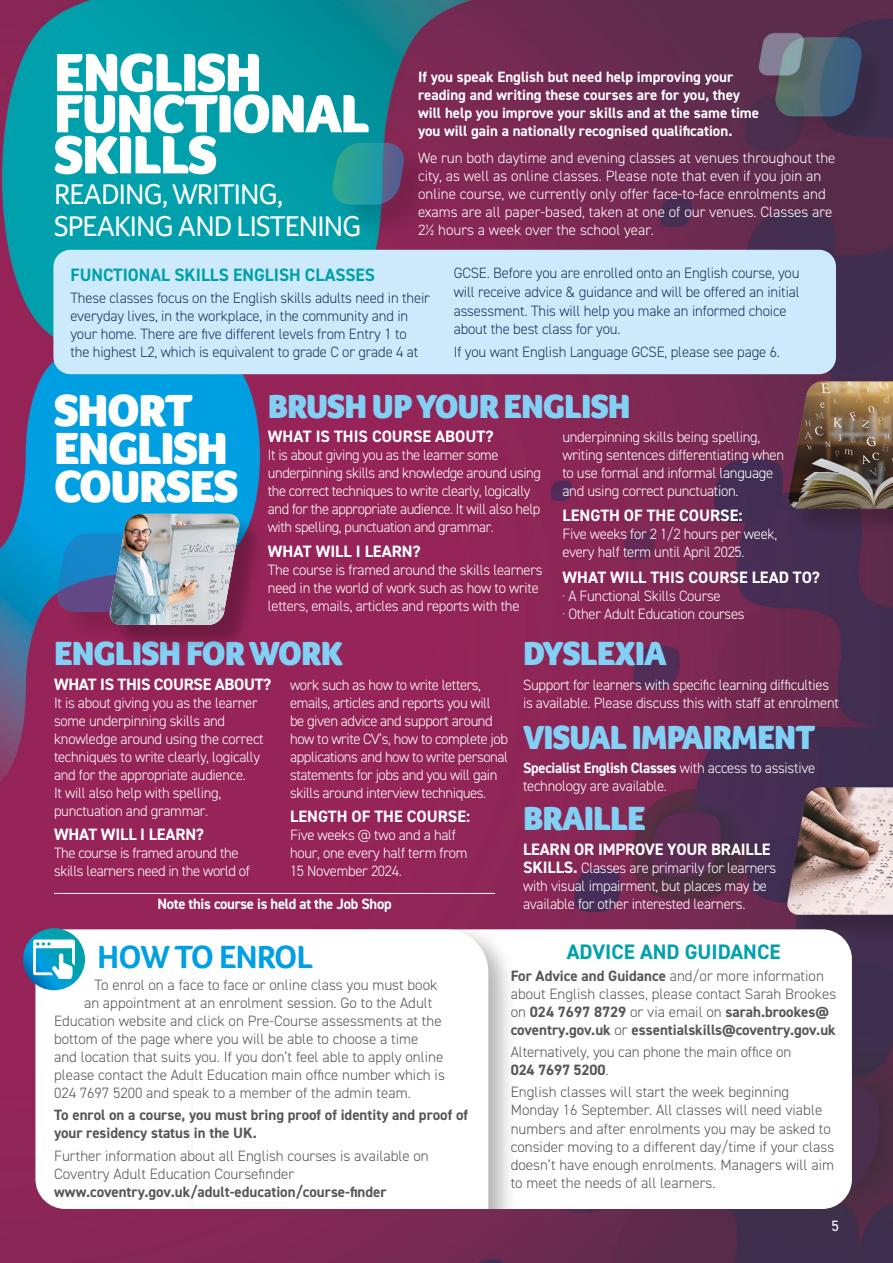
<style>
.page{position:relative;width:893px;height:1263px;background:#fff}
.page>*{position:absolute;margin:0;border:0;box-sizing:border-box;transform-origin:0 0}
.t1{font:900 55.2px/41.1px "Foco";letter-spacing:-.03em;color:#fff}
.t2{font:900 46.2px/38.1px "Foco";letter-spacing:-.03em;color:#fff}
.t3{font:900 34.5px "Foco";letter-spacing:-.03em;color:#83d0f5}
.t4{font:900 34.5px "Foco";letter-spacing:-.03em;color:#83d0f5;scale:.95 1}
.t5{font:700 33px "Foco";letter-spacing:-.02em;color:#009fe3}
.t6{font:29.4px/31px "Foco";letter-spacing:-.03em;color:#fff}
.t7{font:700 21px "DIN2014";color:#00a1ac}
.t8{font:700 18px "DIN2014";color:#00a1ac}
.t9{font:700 16.5px "DIN2014";color:#fff}
.t10{font:700 16.5px "DIN2014";letter-spacing:-.02em;color:#fff}
.t11{font:300 15px/18px "DIN2014";letter-spacing:-.02em;color:#fff}
.t12{font:300 15px/18px "DIN2014";color:#575756}
.t13{font:300 15px/18px "DIN2014";letter-spacing:-.01em;color:#1d3660}
.t14{font:700 15px/18px "DIN2014";color:#575756}
.t15{font:300 15px/18px "DIN2014";color:#fff}
.t16{font:700 15px/18px "DIN2014";color:#fff}
.t17{font:700 15px "DIN2014";letter-spacing:-.02em;color:#fff}
.t18{font:15px "DIN2014";color:#fff}
.s1{font-weight:700}
.s2{font-weight:700;font-size:16.5px}
.s3{font-weight:300}
</style>
<div class="page">
<img style="left:0;top:0;width:893px;height:1263px">
<hr style="left:54px;top:893px;width:441px;height:1px;background:#fff">
<div style="left:53px;top:250px;width:783px;height:124px;background:#cdeafc;border-radius:17px"></div>
<div style="left:35px;top:929px;width:817px;height:280px;background:#fff;border-radius:30px"></div>
<div style="left:186px;top:929px;width:333px;height:280px;background:#000;opacity:.3"></div>
<svg style="left:193px;top:929px;width:295px;height:280px"></svg>
<svg style="left:23px;top:928px;width:62px;height:62px"></svg>
<svg style="left:33px;top:939px;width:42px;height:40px"></svg>
<div style="left:61px;top:537px;width:111px;height:107px;background:#942356"></div>
<div style="left:337px;top:147px;width:99px;height:90px;background:#000;opacity:.25"></div>
<svg style="left:331px;top:143px;width:75px;height:62px;background:#368593"></svg>
<div style="left:114px;top:517px;width:152px;height:134px;background:#000;opacity:.25"></div>
<svg style="left:54px;top:514px;width:187px;height:111px;background:#336ead"></svg>
<img style="left:109px;top:514px;width:131px;height:111px">
<h1 class="t1" style="left:54px;top:51px;width:317px">ENGLISH<br>FUNCTIONAL<br>SKILLS</h1>
<h3 class="t6" style="left:54px;top:179px;width:309px">READING, WRITING,<br>SPEAKING AND LISTENING</h3>
<p class="t8" style="left:71px;top:263px;width:306px">FUNCTIONAL SKILLS ENGLISH CLASSES</p>
<p class="t13" style="left:70px;top:289px;width:361px">These classes focus on the English skills adults need in their everyday lives, in the workplace, in the community and in your home. There are five different levels from Entry 1 to<br>the highest L2, which is equivalent to grade C or grade 4 at</p>
<p class="t16" style="left:418px;top:68px;width:343px">If you speak English but need help improving your reading and writing these courses are for you, they will help you improve your skills and at the same time you will gain a nationally recognised qualification.</p>
<p class="t15" style="left:418px;top:149px;width:419px">We run both daytime and evening classes at venues throughout the city, as well as online classes. Please note that even if you join an online course, we currently only offer face-to-face enrolments and exams are all paper-based, taken at one of our venues. Classes are 2½ hours a week over the school year.</p>
<p class="t13" style="left:454px;top:264px;width:348px;line-height:18.6px">GCSE. Before you are enrolled onto an English course, you will receive advice &amp; guidance and will be offered an initial assessment. This will help you make an informed choice about the best class for you.</p>
<p class="t13" style="left:454px;top:343px;width:328px">If you want English Language GCSE, please see page 6.</p>
<h2 class="t2" style="left:54px;top:391px;width:186px">SHORT<br>ENGLISH<br>COURSES</h2>
<h3 class="t3" style="left:268px;top:383px;width:364px">BRUSH UP YOUR ENGLISH</h3>
<p class="t9" style="left:268px;top:426px;width:227px">WHAT IS THIS COURSE ABOUT?</p>
<p class="t11" style="left:268px;top:446px;width:275px">It is about giving you as the learner some underpinning skills and knowledge around using the correct techniques to write clearly, logically and for the appropriate audience. It will also help with spelling, punctuation and grammar.</p>
<p class="t9" style="left:268px;top:540px;width:154px">WHAT WILL I LEARN?</p>
<p class="t11" style="left:268px;top:561px;width:276px">The course is framed around the skills learners need in the world of work such as how to write letters, emails, articles and reports with the</p>
<p class="t11" style="left:562px;top:428px;width:223px">underpinning skills being spelling, writing sentences differentiating when to use formal and informal language and using correct punctuation.</p>
<p class="t9" style="left:562px;top:504px;width:181px">LENGTH OF THE COURSE:</p>
<p class="t11" style="left:562px;top:525px;width:216px">Five weeks for 2 1/2 hours per week, every half term until April 2025.</p>
<p class="t9" style="left:562px;top:567px;width:259px">WHAT WILL THIS COURSE LEAD TO?</p>
<p class="t11" style="left:562px;top:587px;width:184px">· A Functional Skills Course<br>· Other Adult Education courses</p>
<h3 class="t3" style="left:54px;top:631px;width:291px">ENGLISH FOR WORK</h3>
<p class="t10" style="left:54px;top:673px;width:219px">WHAT IS THIS COURSE ABOUT?</p>
<p class="t11" style="left:54px;top:693px;width:211px">It is about giving you as the learner some underpinning skills and knowledge around using the correct techniques to write clearly, logically and for the appropriate audience.<br>It will also help with spelling, punctuation and grammar.</p>
<p class="t9" style="left:54px;top:823px;width:151px">WHAT WILL I LEARN?</p>
<p class="t11" style="left:54px;top:844px;width:197px">The course is framed around the skills learners need in the world of</p>
<p class="t11" style="left:290px;top:675px;width:220px">work such as how to write letters, emails, articles and reports you will be given advice and support around how to write CV’s, how to complete job applications and how to write personal statements for jobs and you will gain skills around interview techniques.</p>
<p class="t9" style="left:290px;top:805px;width:181px">LENGTH OF THE COURSE:</p>
<p class="t11" style="left:290px;top:826px;width:179px">Five weeks @ two and a half hour, one every half term from<br>15 November 2024.</p>
<p class="t17" style="left:157px;top:893px;width:236px">Note this course is held at the Job Shop</p>
<h3 class="t3" style="left:523px;top:631px;width:145px">DYSLEXIA</h3>
<p class="t11" style="left:523px;top:675px;width:317px">Support for learners with specific learning difficulties is available. Please discuss this with staff at enrolment</p>
<h3 class="t4" style="left:523px;top:714px;width:309px">VISUAL IMPAIRMENT</h3>
<p class="t11" style="left:523px;top:759px;width:294px"><span class="s1">Specialist English Classes</span> with access to assistive technology are available.</p>
<h3 class="t3" style="left:523px;top:796px;width:124px">BRAILLE</h3>
<p class="t9" style="left:523px;top:838px;width:249px">LEARN OR IMPROVE YOUR BRAILLE</p>
<p class="t11" style="left:523px;top:858px;width:255px"><span class="s2">SKILLS.</span> Classes are primarily for learners with visual impairment, but places may be available for other interested learners.</p>
<h3 class="t5" style="left:98px;top:935px;width:217px">HOW TO ENROL</h3>
<p class="t12" style="left:95px;top:976px;width:344px">To enrol on a face to face or online class you must book</p>
<p class="t12" style="left:84px;top:994px;width:350px">an appointment at an enrolment session. Go to the Adult</p>
<p class="t12" style="left:54px;top:1012px;width:389px">Education website and click on Pre-Course assessments at the</p>
<p class="t12" style="left:54px;top:1030px;width:366px">bottom of the page where you will be able to choose a time</p>
<p class="t12" style="left:54px;top:1048px;width:391px">and location that suits you. If you don’t feel able to apply online</p>
<p class="t12" style="left:54px;top:1066px;width:392px">please contact the Adult Education main office number which is</p>
<p class="t12" style="left:54px;top:1084px;width:358px">024 7697 5200 and speak to a member of the admin team.</p>
<p class="t14" style="left:54px;top:1106px;width:415px">To enrol on a course, you must bring proof of identity and proof of your residency status in the UK.</p>
<p class="t12" style="left:54px;top:1146px;width:376px">Further information about all English courses is available on<br>Coventry Adult Education Coursefinder</p>
<p class="t14" style="left:54px;top:1182px;width:334px">www.coventry.gov.uk/adult-education/course-finder</p>
<h3 class="t7" style="left:567px;top:937px;width:215px">ADVICE AND GUIDANCE</h3>
<p class="t14" style="left:511px;top:967px;width:327px">For Advice and Guidance <span class="s3">and/or more information about English classes, please contact Sarah Brookes on</span> 024 7697 8729 <span class="s3">or via email on</span> sarah.brookes@ coventry.gov.uk <span class="s3">or</span> essentialskills@coventry.gov.uk</p>
<p class="t12" style="left:511px;top:1043px;width:282px">Alternatively, you can phone the main office on<br><span class="s1">024 7697 5200</span>.</p>
<p class="t12" style="left:511px;top:1083px;width:325px">English classes will start the week beginning Monday 16 September. All classes will need viable numbers and after enrolments you may be asked to consider moving to a different day/time if your class doesn’t have enough enrolments. Managers will aim to meet the needs of all learners.</p>
<p class="t18" style="left:831px;top:1216px;width:9px">5</p>
</div>
